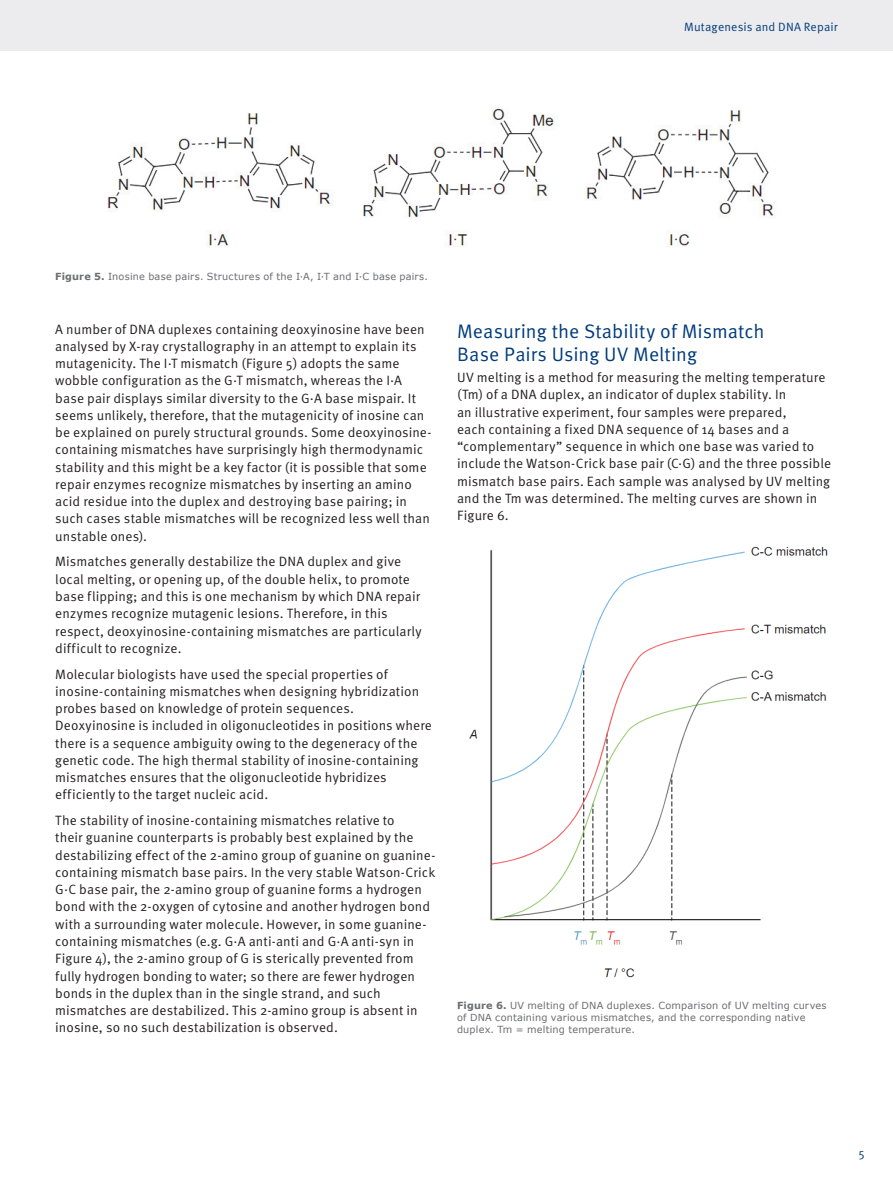
<style>
.page{position:relative;width:893px;height:1187px;background:#fff}
.page>*{position:absolute;margin:0;border:0;box-sizing:border-box;transform-origin:0 0}
.t1{font:19.5px/22.5px "Meta OT Norm";color:#013c7b}
.t2{font:13.5px/17.2px "Meta OT Norm";letter-spacing:.005em;color:#231f20}
.t3{font:12px "Meta OT Norm";letter-spacing:.015em;color:#013c7b}
.t4{font:9.75px/12px "Verdana";letter-spacing:.02em;color:#6c6d70}
.s1{font-weight:700}
</style>
<div class="page">
<div style="left:0;top:0;width:893px;height:51px;background:#ececee"></div>
<img style="left:108px;top:108px;width:666px;height:139px">
<img style="left:469px;top:546px;width:359px;height:432px">
<p class="t3" style="left:684px;top:20px;width:155px">Mutagenesis and DNA Repair</p>
<p class="t4" style="left:55px;top:270px;width:374px"><span class="s1">Figure 5.</span> Inosine base pairs. Structures of the I·A, I·T and I·C base pairs.</p>
<p class="t2" style="left:55px;top:320px;width:378px">A number of DNA duplexes containing deoxyinosine have been analysed by X-ray crystallography in an attempt to explain its mutagenicity. The I·T mismatch (Figure 5) adopts the same wobble configuration as the G·T mismatch, whereas the I·A base pair displays similar diversity to the G·A base mispair. It seems unlikely, therefore, that the mutagenicity of inosine can be explained on purely structural grounds. Some deoxyinosine&shy;containing mismatches have surprisingly high thermodynamic stability and this might be a key factor (it is possible that some repair enzymes recognize mismatches by inserting an amino acid residue into the duplex and destroying base pairing; in such cases stable mismatches will be recognized less well than unstable ones).</p>
<p class="t2" style="left:55px;top:553px;width:368px">Mismatches generally destabilize the DNA duplex and give local melting, or opening up, of the double helix, to promote base flipping; and this is one mechanism by which DNA repair enzymes recognize mutagenic lesions. Therefore, in this respect, deoxyinosine-containing mismatches are particularly difficult to recognize.</p>
<p class="t2" style="left:55px;top:665px;width:378px">Molecular biologists have used the special properties of inosine-containing mismatches when designing hybridization probes based on knowledge of protein sequences.<br>Deoxyinosine is included in oligonucleotides in positions where there is a sequence ambiguity owing to the degeneracy of the genetic code. The high thermal stability of inosine-containing mismatches ensures that the oligonucleotide hybridizes efficiently to the target nucleic acid.</p>
<p class="t2" style="left:55px;top:812px;width:382px">The stability of inosine-containing mismatches relative to<br>their guanine counterparts is probably best explained by the destabilizing effect of the 2-amino group of guanine on guanine&shy;containing mismatch base pairs. In the very stable Watson-Crick G·C base pair, the 2-amino group of guanine forms a hydrogen bond with the 2-oxygen of cytosine and another hydrogen bond with a surrounding water molecule. However, in some guanine&shy;containing mismatches (e.g. G·A anti-anti and G·A anti-syn in Figure 4), the 2-amino group of G is sterically prevented from fully hydrogen bonding to water; so there are fewer hydrogen bonds in the duplex than in the single strand, and such mismatches are destabilized. This 2-amino group is absent in inosine, so no such destabilization is observed.</p>
<h1 class="t1" style="left:457px;top:320px;width:309px">Measuring the Stability of Mismatch<br>Base Pairs Using UV Melting</h1>
<p class="t2" style="left:457px;top:369px;width:375px">UV melting is a method for measuring the melting temperature (Tm) of a DNA duplex, an indicator of duplex stability. In<br>an illustrative experiment, four samples were prepared,<br>each containing a fixed DNA sequence of 14 bases and a “complementary” sequence in which one base was varied to include the Watson-Crick base pair (C·G) and the three possible mismatch base pairs. Each sample was analysed by UV melting and the Tm was determined. The melting curves are shown in Figure 6.</p>
<p class="t4" style="left:457px;top:999px;width:371px"><span class="s1">Figure 6.</span> UV melting of DNA duplexes. Comparison of UV melting curves of DNA containing various mismatches, and the corresponding native duplex. Tm = melting temperature.</p>
<p class="t3" style="left:859px;top:1148px;width:7px">5</p>
</div>
